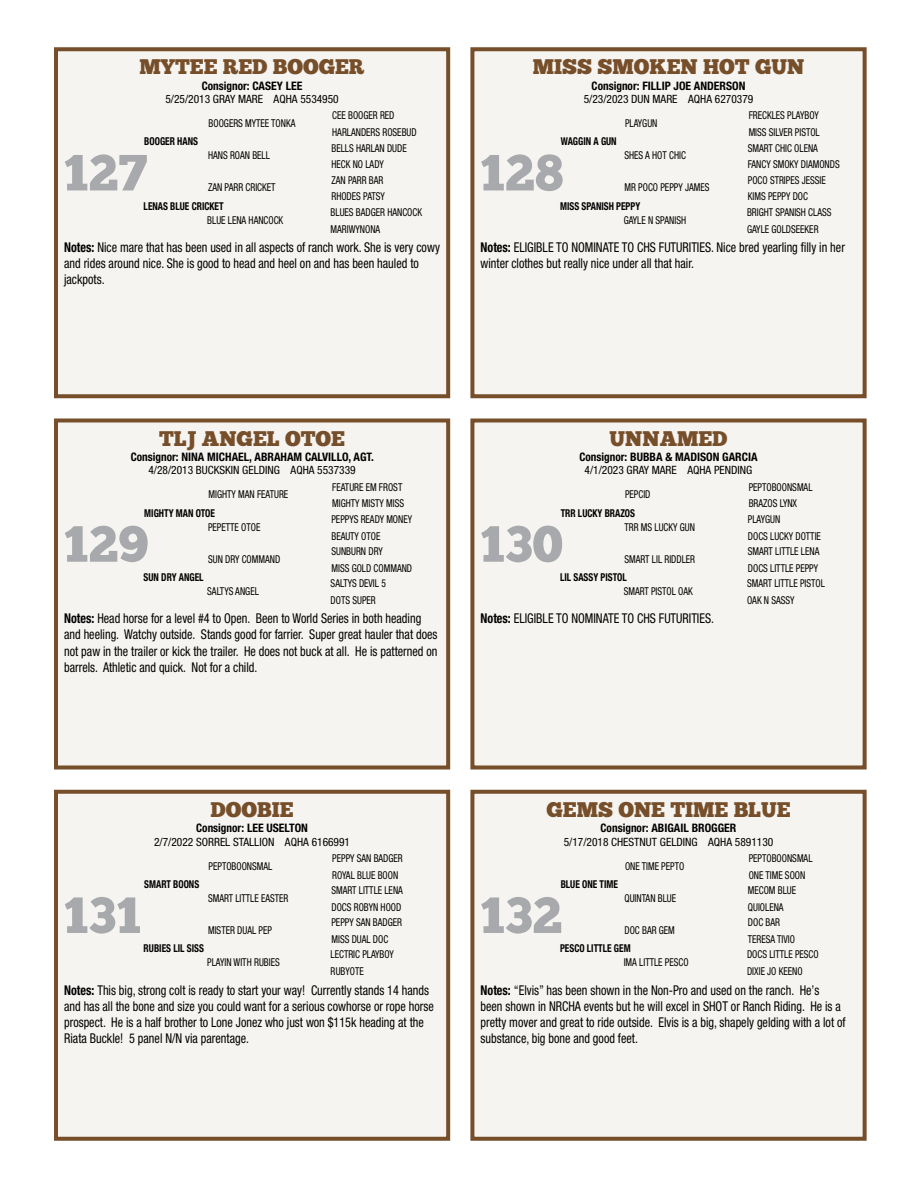
<style>
.page{position:relative;width:918px;height:1188px;background:#fff}
.page>*{position:absolute;margin:0;border:0;box-sizing:border-box;transform-origin:0 0}
.t1{font:50.85px "Chunk Five";color:#a7a9ac}
.t2{font:21.15px "Chunk Five";color:#764e2a}
.t3{font:condensed 13.5px/16.2px "Helvetica Neue LT Pro";color:#000;scale:.9 1}
.t4{font:700 condensed 11.7px "Helvetica Neue LT Pro";color:#000;scale:.96 1}
.t5{font:condensed 11.4px "Helvetica Neue LT Pro";color:#000}
.t6{font:condensed 10.8px/16.8px "Helvetica Neue LT Pro";color:#000;scale:.87 1}
.t7{font:700 condensed 10.8px "Helvetica Neue LT Pro";color:#000;scale:.87 1}
.s1{font-weight:700}
</style>
<div class="page">
<div style="left:56px;top:49px;width:392px;height:347px;background:#f6f4f0"></div>
<div style="left:54px;top:47px;width:396px;height:351px;border:4px solid #764e2a"></div>
<div style="left:472px;top:49px;width:393px;height:347px;background:#f6f4f0"></div>
<div style="left:470px;top:47px;width:397px;height:351px;border:4px solid #764e2a"></div>
<div style="left:56px;top:420px;width:392px;height:348px;background:#f6f4f0"></div>
<div style="left:54px;top:418px;width:396px;height:351px;border:4px solid #764e2a"></div>
<div style="left:472px;top:420px;width:393px;height:348px;background:#f6f4f0"></div>
<div style="left:470px;top:418px;width:397px;height:351px;border:4px solid #764e2a"></div>
<div style="left:56px;top:792px;width:392px;height:347px;background:#f6f4f0"></div>
<div style="left:54px;top:790px;width:396px;height:351px;border:4px solid #764e2a"></div>
<div style="left:472px;top:792px;width:393px;height:347px;background:#f6f4f0"></div>
<div style="left:470px;top:790px;width:397px;height:351px;border:4px solid #764e2a"></div>
<h2 class="t2" style="left:140px;top:57px;width:226px">MYTEE RED BOOGER</h2>
<p class="t4" style="left:202px;top:79px;width:106px">Consignor: CASEY LEE</p>
<p class="t5" style="left:165px;top:92px;width:175px">5/25/2013 GRAY MARE AQHA 5534950</p>
<p class="t6" style="left:209px;top:115px;width:101px">BOOGERS MYTEE TONKA</p>
<p class="t6" style="left:332px;top:107px;width:99px">CEE BOOGER RED<br>HARLANDERS ROSEBUD</p>
<p class="t6" style="left:208px;top:147px;width:73px">HANS ROAN BELL</p>
<p class="t6" style="left:331px;top:139px;width:88px">BELLS HARLAN DUDE<br>HECK NO LADY</p>
<p class="t7" style="left:144px;top:199px;width:93px">LENAS BLUE CRICKET</p>
<p class="t7" style="left:144px;top:135px;width:63px">BOOGER HANS</p>
<h1 class="t1" style="left:63px;top:149px;width:85px">127</h1>
<p class="t6" style="left:208px;top:179px;width:79px">ZAN PARR CRICKET</p>
<p class="t6" style="left:331px;top:171px;width:63px">ZAN PARR BAR<br>RHODES PATSY</p>
<p class="t6" style="left:207px;top:211px;width:89px">BLUE LENA HANCOCK</p>
<p class="t6" style="left:331px;top:204px;width:107px">BLUES BADGER HANCOCK<br>MARIWYNONA</p>
<p class="t3" style="left:64px;top:239px;width:419px"><span class="s1">Notes:</span> Nice mare that has been used in all aspects of ranch work. She is very cowy and rides around nice. She is good to head and heel on and has been hauled to jackpots.</p>
<h2 class="t2" style="left:533px;top:57px;width:273px">MISS SMOKEN HOT GUN</h2>
<p class="t4" style="left:592px;top:79px;width:162px">Consignor: FILLIP JOE ANDERSON</p>
<p class="t5" style="left:584px;top:92px;width:171px">5/23/2023 DUN MARE AQHA 6270379</p>
<p class="t6" style="left:625px;top:115px;width:39px">PLAYGUN</p>
<p class="t6" style="left:749px;top:107px;width:83px">FRECKLES PLAYBOY<br>MISS SILVER PISTOL</p>
<p class="t6" style="left:625px;top:147px;width:72px">SHES A HOT CHIC</p>
<p class="t6" style="left:748px;top:139px;width:107px">SMART CHIC OLENA<br>FANCY SMOKY DIAMONDS</p>
<p class="t7" style="left:560px;top:199px;width:94px">MISS SPANISH PEPPY</p>
<p class="t7" style="left:561px;top:135px;width:66px">WAGGIN A GUN</p>
<h1 class="t1" style="left:480px;top:149px;width:85px">128</h1>
<p class="t6" style="left:625px;top:179px;width:99px">MR POCO PEPPY JAMES</p>
<p class="t6" style="left:748px;top:171px;width:91px">POCO STRIPES JESSIE<br>KIMS PEPPY DOC</p>
<p class="t6" style="left:624px;top:211px;width:73px">GAYLE N SPANISH</p>
<p class="t6" style="left:747px;top:204px;width:99px">BRIGHT SPANISH CLASS<br>GAYLE GOLDSEEKER</p>
<p class="t3" style="left:481px;top:239px;width:406px"><span class="s1">Notes:</span> ELIGIBLE TO NOMINATE TO CHS FUTURITIES. Nice bred yearling filly in her winter clothes but really nice under all that hair.</p>
<h2 class="t2" style="left:159px;top:428px;width:187px">TLJ ANGEL OTOE</h2>
<p class="t4" style="left:131px;top:450px;width:255px">Consignor: NINA MICHAEL, ABRAHAM CALVILLO, AGT.</p>
<p class="t5" style="left:148px;top:464px;width:209px">4/28/2013 BUCKSKIN GELDING AQHA 5537339</p>
<p class="t6" style="left:209px;top:486px;width:93px">MIGHTY MAN FEATURE</p>
<p class="t6" style="left:332px;top:478px;width:84px">FEATURE EM FROST<br>MIGHTY MISTY MISS</p>
<p class="t6" style="left:208px;top:518px;width:62px">PEPETTE OTOE</p>
<p class="t6" style="left:331px;top:510px;width:94px">PEPPYS READY MONEY<br>BEAUTY OTOE</p>
<p class="t7" style="left:144px;top:506px;width:83px">MIGHTY MAN OTOE</p>
<h1 class="t1" style="left:63px;top:520px;width:86px">129</h1>
<p class="t6" style="left:208px;top:550px;width:85px">SUN DRY COMMAND</p>
<p class="t6" style="left:331px;top:543px;width:94px">SUNBURN DRY<br>MISS GOLD COMMAND</p>
<p class="t6" style="left:207px;top:583px;width:61px">SALTYS ANGEL</p>
<p class="t6" style="left:331px;top:575px;width:65px">SALTYS DEVIL 5<br>DOTS SUPER</p>
<p class="t7" style="left:144px;top:571px;width:70px">SUN DRY ANGEL</p>
<p class="t3" style="left:64px;top:610px;width:416px"><span class="s1">Notes:</span> Head horse for a level #4 to Open. Been to World Series in both heading and heeling. Watchy outside. Stands good for farrier. Super great hauler that does not paw in the trailer or kick the trailer. He does not buck at all. He is patterned on barrels. Athletic and quick. Not for a child.</p>
<h2 class="t2" style="left:610px;top:428px;width:119px">UNNAMED</h2>
<p class="t4" style="left:579px;top:450px;width:187px">Consignor: BUBBA &amp; MADISON GARCIA</p>
<p class="t5" style="left:585px;top:464px;width:169px">4/1/2023 GRAY MARE AQHA PENDING</p>
<p class="t6" style="left:625px;top:486px;width:31px">PEPCID</p>
<p class="t6" style="left:749px;top:478px;width:75px">PEPTOBOONSMAL<br>BRAZOS LYNX</p>
<p class="t6" style="left:625px;top:518px;width:82px">TRR MS LUCKY GUN</p>
<p class="t6" style="left:748px;top:510px;width:86px">PLAYGUN<br>DOCS LUCKY DOTTIE</p>
<p class="t7" style="left:560px;top:571px;width:78px">LIL SASSY PISTOL</p>
<p class="t7" style="left:561px;top:506px;width:87px">TRR LUCKY BRAZOS</p>
<h1 class="t1" style="left:480px;top:520px;width:85px">130</h1>
<p class="t6" style="left:625px;top:550px;width:83px">SMART LIL RIDDLER</p>
<p class="t6" style="left:748px;top:543px;width:84px">SMART LITTLE LENA<br>DOCS LITTLE PEPPY</p>
<p class="t6" style="left:624px;top:583px;width:81px">SMART PISTOL OAK</p>
<p class="t6" style="left:747px;top:575px;width:91px">SMART LITTLE PISTOL<br>OAK N SASSY</p>
<p class="t3" style="left:481px;top:610px;width:261px"><span class="s1">Notes:</span> ELIGIBLE TO NOMINATE TO CHS FUTURITIES.</p>
<h2 class="t2" style="left:211px;top:800px;width:84px">DOOBIE</h2>
<p class="t4" style="left:196px;top:821px;width:118px">Consignor: LEE USELTON</p>
<p class="t5" style="left:154px;top:835px;width:198px">2/7/2022 SORREL STALLION AQHA 6166991</p>
<p class="t6" style="left:209px;top:857px;width:75px">PEPTOBOONSMAL</p>
<p class="t6" style="left:332px;top:850px;width:83px">PEPPY SAN BADGER<br>ROYAL BLUE BOON</p>
<p class="t6" style="left:208px;top:889px;width:94px">SMART LITTLE EASTER</p>
<p class="t6" style="left:331px;top:882px;width:84px">SMART LITTLE LENA<br>DOCS ROBYN HOOD</p>
<p class="t7" style="left:144px;top:878px;width:65px">SMART BOONS</p>
<h1 class="t1" style="left:63px;top:892px;width:79px">131</h1>
<p class="t6" style="left:208px;top:922px;width:75px">MISTER DUAL PEP</p>
<p class="t6" style="left:331px;top:914px;width:83px">PEPPY SAN BADGER<br>MISS DUAL DOC</p>
<p class="t6" style="left:207px;top:954px;width:85px">PLAYIN WITH RUBIES</p>
<p class="t6" style="left:331px;top:946px;width:74px">LECTRIC PLAYBOY<br>RUBYOTE</p>
<p class="t7" style="left:144px;top:942px;width:71px">RUBIES LIL SISS</p>
<p class="t3" style="left:64px;top:982px;width:412px"><span class="s1">Notes:</span> This big, strong colt is ready to start your way! Currently stands 14 hands and has all the bone and size you could want for a serious cowhorse or rope horse prospect. He is a half brother to Lone Jonez who just won $115k heading at the Riata Buckle! 5 panel N/N via parentage.</p>
<h2 class="t2" style="left:546px;top:800px;width:246px">GEMS ONE TIME BLUE</h2>
<p class="t4" style="left:601px;top:821px;width:143px">Consignor: ABIGAIL BROGGER</p>
<p class="t5" style="left:564px;top:835px;width:211px">5/17/2018 CHESTNUT GELDING AQHA 5891130</p>
<p class="t6" style="left:625px;top:857px;width:70px">ONE TIME PEPTO</p>
<p class="t6" style="left:749px;top:850px;width:75px">PEPTOBOONSMAL<br>ONE TIME SOON</p>
<p class="t6" style="left:625px;top:889px;width:61px">QUINTAN BLUE</p>
<p class="t6" style="left:748px;top:882px;width:57px">MECOM BLUE<br>QUIOLENA</p>
<p class="t7" style="left:560px;top:942px;width:83px">PESCO LITTLE GEM</p>
<p class="t7" style="left:561px;top:878px;width:67px">BLUE ONE TIME</p>
<h1 class="t1" style="left:480px;top:892px;width:84px">132</h1>
<p class="t6" style="left:625px;top:922px;width:59px">DOC BAR GEM</p>
<p class="t6" style="left:748px;top:914px;width:56px">DOC BAR<br>TERESA TIVIO</p>
<p class="t6" style="left:624px;top:954px;width:76px">IMA LITTLE PESCO</p>
<p class="t6" style="left:747px;top:946px;width:84px">DOCS LITTLE PESCO<br>DIXIE JO KEENO</p>
<p class="t3" style="left:481px;top:982px;width:407px"><span class="s1">Notes:</span> “Elvis” has been shown in the Non-Pro and used on the ranch. He’s<br>been shown in NRCHA events but he will excel in SHOT or Ranch Riding. He is a pretty mover and great to ride outside. Elvis is a big, shapely gelding with a lot of substance, big bone and good feet.</p>
</div>
